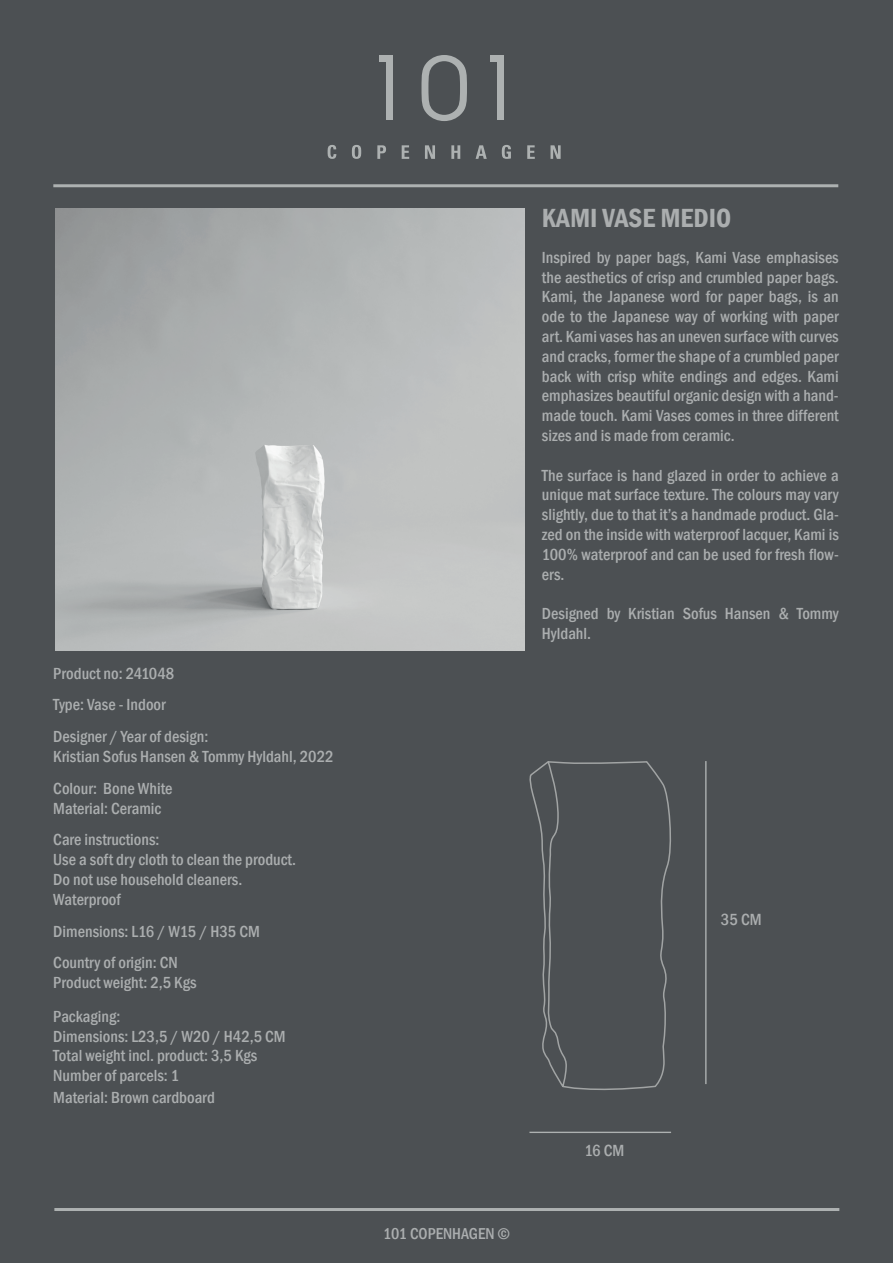
<style>
.page{position:relative;width:893px;height:1263px;background:#4c5053}
.page>*{position:absolute;margin:0;border:0;box-sizing:border-box;transform-origin:0 0}
.t1{font:600 condensed 27px "Franklin Gothic";color:#abaeaf}
.t2{font:500 condensed 16.65px "Franklin Gothic";color:#abaeaf}
.t3{font:500 condensed 16.5px/19.8px "Franklin Gothic";color:#abaeaf}
.t4{font:500 condensed 16.2px "Franklin Gothic";color:#abaeaf}
</style>
<div class="page">
<img style="left:55px;top:208px;width:469px;height:443px">
<svg style="left:421px;top:55px;width:46px;height:66px"></svg>
<div style="left:497px;top:58px;width:7px;height:62px;background:#adb1b1"></div>
<div style="left:490px;top:55px;width:14px;height:7px;background:#adb1b1"></div>
<div style="left:386px;top:58px;width:7px;height:62px;background:#adb1b1"></div>
<div style="left:379px;top:55px;width:14px;height:7px;background:#adb1b1"></div>
<svg style="left:328px;top:145px;width:8px;height:14px"></svg>
<svg style="left:352px;top:145px;width:9px;height:14px"></svg>
<svg style="left:377px;top:145px;width:9px;height:14px"></svg>
<svg style="left:402px;top:145px;width:7px;height:14px"></svg>
<svg style="left:425px;top:145px;width:10px;height:14px"></svg>
<svg style="left:451px;top:145px;width:9px;height:14px"></svg>
<svg style="left:476px;top:145px;width:11px;height:14px"></svg>
<svg style="left:502px;top:145px;width:9px;height:14px"></svg>
<svg style="left:527px;top:145px;width:8px;height:14px"></svg>
<svg style="left:550px;top:145px;width:11px;height:14px"></svg>
<hr style="left:53px;top:184px;width:785px;height:3px;background:#adb1b1">
<hr style="left:54px;top:1208px;width:785px;height:3px;background:#adb1b1">
<hr style="left:705px;top:761px;width:2px;height:323px;background:#adb1b1">
<hr style="left:529px;top:1132px;width:142px;height:1px;background:#adb1b1">
<svg style="left:529px;top:761px;width:142px;height:329px"></svg>
<p class="t3" style="left:53px;top:657px;width:157px;line-height:31.8px">Product no: 241048<br>Type: Vase - Indoor<br>Designer / Year of design:</p>
<p class="t3" style="left:53px;top:740px;width:282px;line-height:31.8px">Kristian Sofus Hansen &amp; Tommy Hyldahl, 2022<br>Colour: Bone White</p>
<p class="t3" style="left:53px;top:792px;width:109px;line-height:31.8px">Material: Ceramic<br>Care instructions:</p>
<p class="t3" style="left:53px;top:850px;width:244px">Use a soft dry cloth to clean the product.<br>Do not use household cleaners.<br>Waterproof</p>
<p class="t3" style="left:53px;top:915px;width:208px;line-height:31.8px">Dimensions: L16 / W15 / H35 CM<br>Country of origin: CN</p>
<p class="t3" style="left:53px;top:966px;width:145px;line-height:33.6px">Product weight: 2,5 Kgs<br>Packaging:</p>
<p class="t3" style="left:53px;top:1026px;width:234px">Dimensions: L23,5 / W20 / H42,5 CM<br>Total weight incl. product: 3,5 Kgs<br>Number of parcels: 1</p>
<p class="t3" style="left:53px;top:1087px;width:163px">Material: Brown cardboard</p>
<h1 class="t1" style="left:542px;top:200px;width:191px">KAMI VASE MEDIO</h1>
<p class="t3" style="left:542px;top:247px;width:298px;text-align:justify">Inspired by paper bags, Kami Vase emphasises the aesthetics of crisp and crumbled paper bags.<br>Kami, the Japanese word for paper bags, is an ode to the Japanese way of working with paper art. Kami vases has an uneven surface with curves and cracks, former the shape of a crumbled paper back with crisp white endings and edges. Kami emphasizes beautiful organic design with a hand&shy;made touch. Kami Vases comes in three different sizes and is made from ceramic.</p>
<p class="t3" style="left:542px;top:465px;width:298px;text-align:justify">The surface is hand glazed in order to achieve a unique mat surface texture. The colours may vary slightly, due to that it’s a handmade product. Gla&shy;zed on the inside with waterproof lacquer, Kami is 100% waterproof and can be used for fresh flow&shy;ers.</p>
<p class="t3" style="left:542px;top:604px;width:298px">Designed by Kristian Sofus Hansen &amp; Tommy<br>Hyldahl.</p>
<p class="t4" style="left:383px;top:1223px;width:128px">101 COPENHAGEN ©</p>
<p class="t2" style="left:584px;top:1139px;width:42px">16 CM</p>
<p class="t2" style="left:721px;top:909px;width:42px">35 CM</p>
</div>
